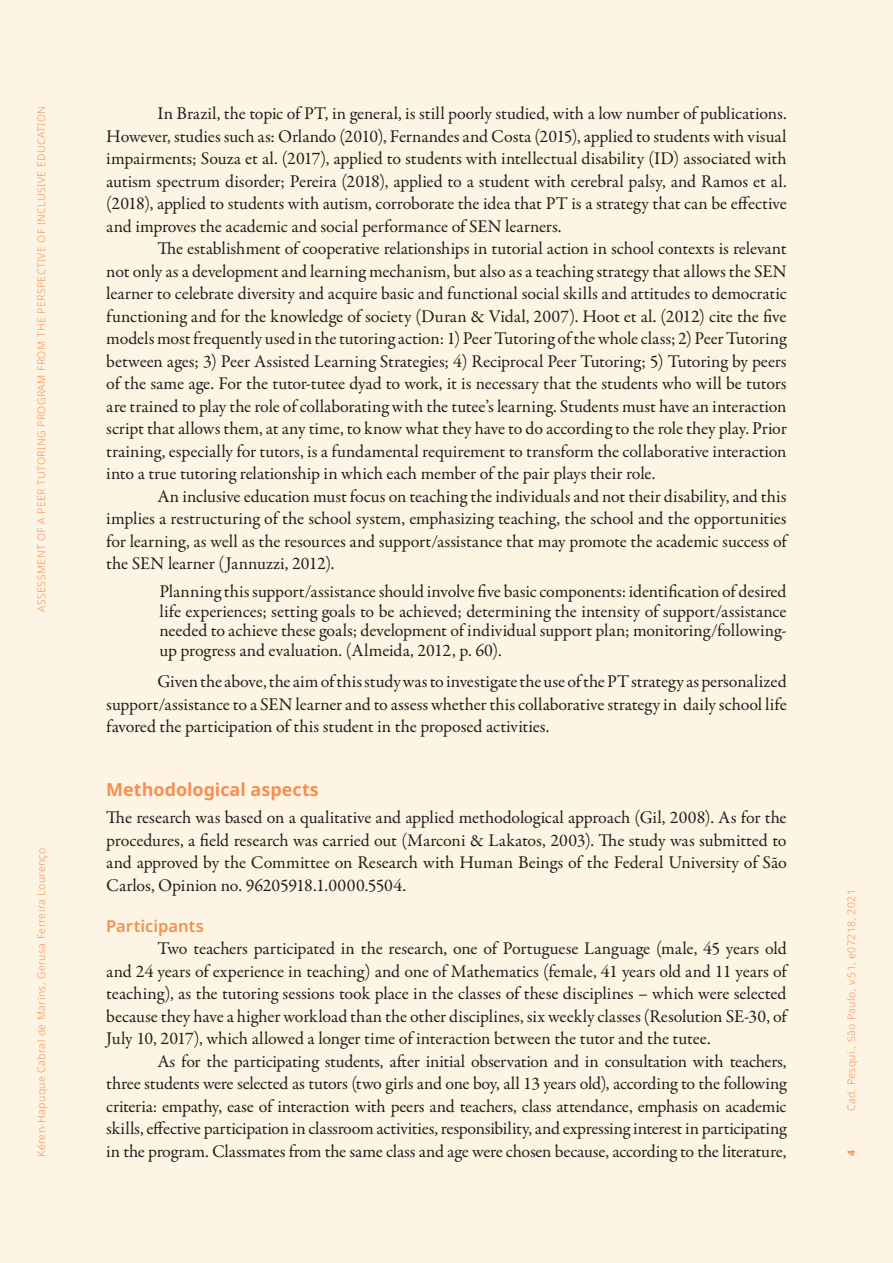
<style>
.page{position:relative;width:893px;height:1263px;background:#fef4e4}
.page>*{position:absolute;margin:0;border:0;box-sizing:border-box;transform-origin:0 0}
.Texto_INGLES{font:18px/22.5px "Garamond Premr Pro";letter-spacing:-.005em;color:#231f20;text-align:justify}
.citação{font:18px/19.5px "Garamond Premr Pro";letter-spacing:-.005em;color:#231f20;text-align:justify}
.Texto_paragrafo_1_IN{font:18px/22.5px "Garamond Premr Pro";letter-spacing:-.005em;color:#231f20;text-align:justify}
.subtitulo_1{font:700 18px "Noto Sans";color:#f7975c}
.subtitulo_2{font:600 16.5px "Noto Sans";color:#f7975c}
.t1{font:300 10.5px "Noto Sans";letter-spacing:.04em;color:#f7975c}
.t2{font:700 10.5px "Noto Sans";color:#f7975c}
</style>
<div class="page">
<p class="t1" style="left:34px;top:612px;width:507px;rotate:-90deg">ASSESSMENT OF A PEER TUTORING PROGRAM FROM THE PERSPECTIVE OF INCLUSIVE EDUCATION</p>
<p class="t1" style="left:34px;top:1157px;width:310px;rotate:-90deg">Kéren-Hapuque Cabral de Marins, Gerusa Ferreira Lourenço</p>
<p class="Texto_INGLES" style="left:106px;top:103px;width:682px;text-indent:51px">In Brazil, the topic of PT, in general, is still poorly studied, with a low number of publications.<br>However, studies such as: Orlando (2010), Fernandes and Costa (2015), applied to students with visual impairments; Souza et al. (2017), applied to students with intellectual disability (ID) associated with autism spectrum disorder; Pereira (2018), applied to a student with cerebral palsy, and Ramos et al. (2018), applied to students with autism, corroborate the idea that PT is a strategy that can be effective and improves the academic and social performance of SEN learners.</p>
<p class="Texto_INGLES" style="left:106px;top:238px;width:682px;text-indent:51px">The establishment of cooperative relationships in tutorial action in school contexts is relevant not only as a development and learning mechanism, but also as a teaching strategy that allows the SEN learner to celebrate diversity and acquire basic and functional social skills and attitudes to democratic functioning and for the knowledge of society (Duran &amp; Vidal, 2007). Hoot et al. (2012) cite the five models most frequently used in the tutoring action: 1) Peer Tutoring of the whole class; 2) Peer Tutoring between ages; 3) Peer Assisted Learning Strategies; 4) Reciprocal Peer Tutoring; 5) Tutoring by peers of the same age. For the tutor-tutee dyad to work, it is necessary that the students who will be tutors are trained to play the role of collaborating with the tutee’s learning. Students must have an interaction script that allows them, at any time, to know what they have to do according to the role they play. Prior training, especially for tutors, is a fundamental requirement to transform the collaborative interaction into a true tutoring relationship in which each member of the pair plays their role.</p>
<p class="Texto_INGLES" style="left:106px;top:485px;width:682px;text-indent:51px">An inclusive education must focus on teaching the individuals and not their disability, and this implies a restructuring of the school system, emphasizing teaching, the school and the opportunities for learning, as well as the resources and support/assistance that may promote the academic success of the SEN learner (Jannuzzi, 2012).</p>
<p class="citação" style="left:159px;top:582px;width:629px">Planning this support/assistance should involve five basic components: identification of desired life experiences; setting goals to be achieved; determining the intensity of support/assistance needed to achieve these goals; development of individual support plan; monitoring/following&shy;up progress and evaluation. (Almeida, 2012, p. 60).</p>
<p class="Texto_INGLES" style="left:106px;top:670px;width:682px;text-indent:51px">Given the above, the aim of this study was to investigate the use of the PT strategy as personalized support/assistance to a SEN learner and to assess whether this collaborative strategy in daily school life favored the participation of this student in the proposed activities.</p>
<p class="subtitulo_1" style="left:106px;top:777px;width:214px">Methodological aspects</p>
<p class="Texto_paragrafo_1_IN" style="left:106px;top:806px;width:682px">The research was based on a qualitative and applied methodological approach (Gil, 2008). As for the procedures, a field research was carried out (Marconi &amp; Lakatos, 2003). The study was submitted to and approved by the Committee on Research with Human Beings of the Federal University of São Carlos, Opinion no. 96205918.1.0000.5504.</p>
<p class="subtitulo_2" style="left:106px;top:914px;width:99px">Participants</p>
<p class="Texto_INGLES" style="left:106px;top:938px;width:682px;text-indent:51px">Two teachers participated in the research, one of Portuguese Language (male, 45 years old and 24 years of experience in teaching) and one of Mathematics (female, 41 years old and 11 years of teaching), as the tutoring sessions took place in the classes of these disciplines – which were selected because they have a higher workload than the other disciplines, six weekly classes (Resolution SE-30, of July 10, 2017), which allowed a longer time of interaction between the tutor and the tutee.</p>
<p class="Texto_INGLES" style="left:106px;top:1050px;width:682px;text-indent:51px">As for the participating students, after initial observation and in consultation with teachers, three students were selected as tutors (two girls and one boy, all 13 years old), according to the following criteria: empathy, ease of interaction with peers and teachers, class attendance, emphasis on academic skills, effective participation in classroom activities, responsibility, and expressing interest in participating in the program. Classmates from the same class and age were chosen because, according to the literature,</p>
<p class="t1" style="left:844px;top:1111px;width:224px;rotate:-90deg">Cad. Pesqui., São Paulo, v.51, e07218, 2021</p>
<p class="t2" style="left:844px;top:1155px;width:8px;rotate:-90deg">4</p>
</div>
